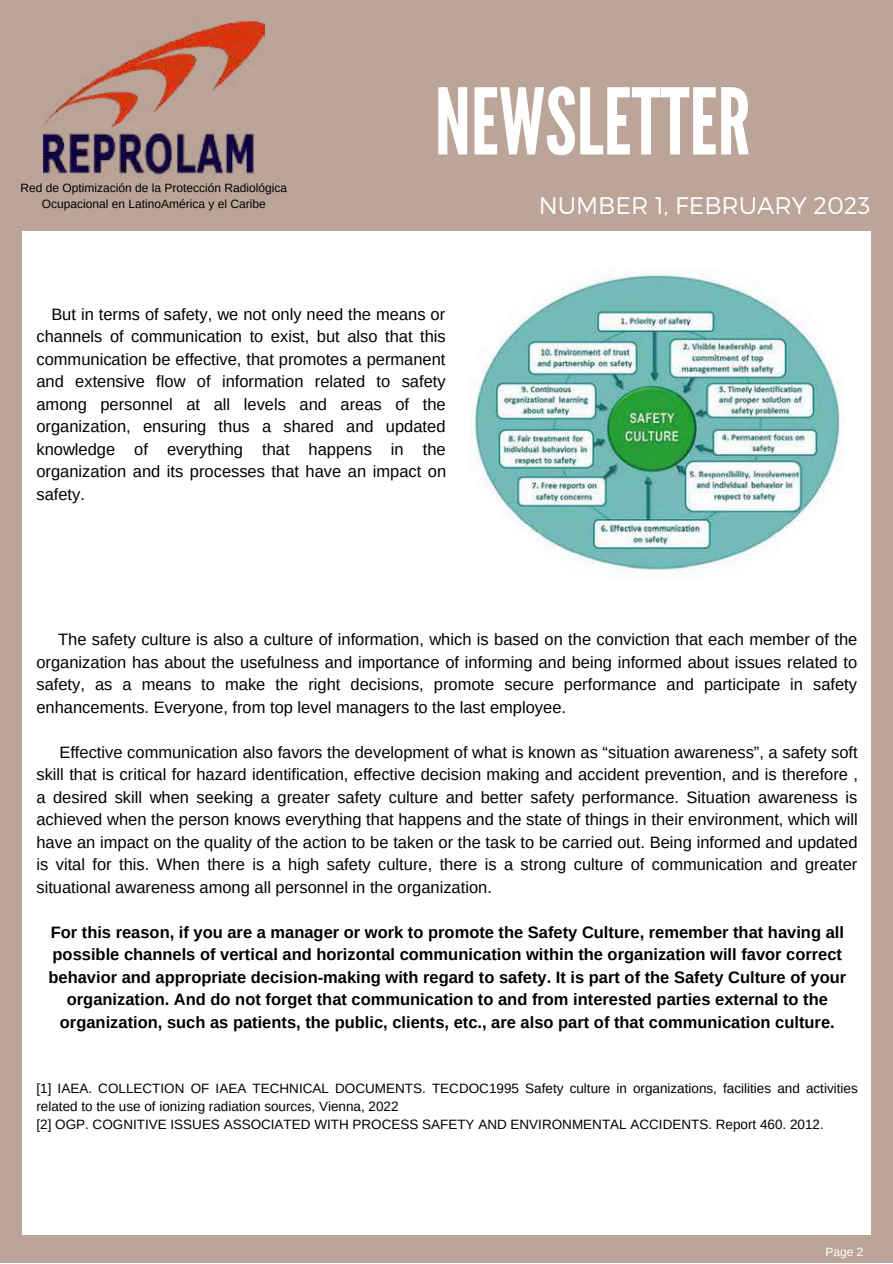
<style>
.page{position:relative;width:893px;height:1264px;background:#fff}
.page>*{position:absolute;margin:0;border:0;box-sizing:border-box;transform-origin:0 0}
.t1{font:91.5px "League Gothic";color:#fff}
.t2{font:300 24px "Montserrat";color:#fff}
.t3{font:16.5px/22.5px "Arimo";color:#000;text-align:justify}
.t4{font:700 16.5px/22.5px "Arimo";color:#000;text-align:center}
.t5{font:13.5px/18px "Arimo";color:#000}
.t6{font:12px/16px "Arimo";color:#000;text-align:center}
.t7{font:12px "Arimo";color:#fff}
</style>
<div class="page">
<div style="left:0;top:0;width:892px;height:1262px;background:#bba599"></div>
<div style="left:22px;top:231px;width:848px;height:1003px;background:#fff"></div>
<img style="left:44px;top:21px;width:220px;height:155px">
<img style="left:469px;top:269px;width:375px;height:306px">
<p class="t6" style="left:21px;top:180px;width:268px">Red de Optimización de la Protección Radiológica<br>Ocupacional en LatinoAmérica y el Caribe</p>
<h1 class="t1" style="left:434px;top:69px;width:317px">NEWSLETTER</h1>
<h2 class="t2" style="left:538px;top:190px;width:333px">NUMBER 1, FEBRUARY 2023</h2>
<p class="t3" style="left:36px;top:303px;width:411px;text-indent:15px">But in terms of safety, we not only need the means or channels of communication to exist, but also that this communication be effective, that promotes a permanent and extensive flow of information related to safety among personnel at all levels and areas of the organization, ensuring thus a shared and updated knowledge of everything that happens in the organization and its processes that have an impact on safety.</p>
<p class="t3" style="left:36px;top:628px;width:822px;text-indent:22px">The safety culture is also a culture of information, which is based on the conviction that each member of the organization has about the usefulness and importance of informing and being informed about issues related to safety, as a means to make the right decisions, promote secure performance and participate in safety enhancements. Everyone, from top level managers to the last employee.</p>
<p class="t3" style="left:36px;top:740px;width:823px;text-indent:23px">Effective communication also favors the development of what is known as “situation awareness”, a safety soft skill that is critical for hazard identification, effective decision making and accident prevention, and is therefore , a desired skill when seeking a greater safety culture and better safety performance. Situation awareness is achieved when the person knows everything that happens and the state of things in their environment, which will have an impact on the quality of the action to be taken or the task to be carried out. Being informed and updated is vital for this. When there is a high safety culture, there is a strong culture of communication and greater situational awareness among all personnel in the organization.</p>
<p class="t4" style="left:48px;top:920px;width:799px">For this reason, if you are a manager or work to promote the Safety Culture, remember that having all possible channels of vertical and horizontal communication within the organization will favor correct behavior and appropriate decision-making with regard to safety. It is part of the Safety Culture of your organization. And do not forget that communication to and from interested parties external to the organization, such as patients, the public, clients, etc., are also part of that communication culture.</p>
<p class="t5" style="left:36px;top:1079px;width:822px">[1] IAEA. COLLECTION OF IAEA TECHNICAL DOCUMENTS. TECDOC1995 Safety culture in organizations, facilities and activities related to the use of ionizing radiation sources, Vienna, 2022<br>[2] OGP. COGNITIVE ISSUES ASSOCIATED WITH PROCESS SAFETY AND ENVIRONMENTAL ACCIDENTS. Report 460. 2012.</p>
<p class="t7" style="left:825px;top:1245px;width:39px">Page 2</p>
</div>
